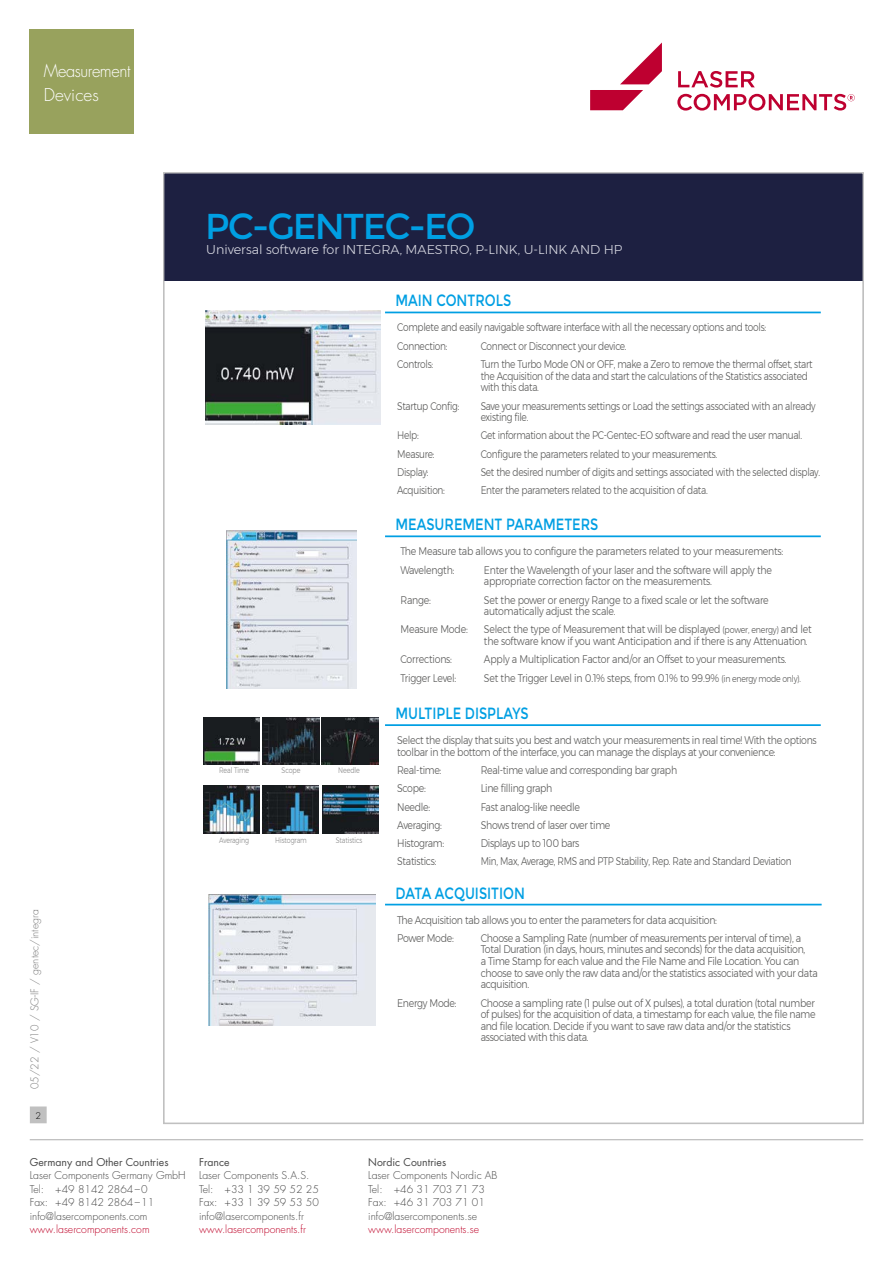
<style>
.page{position:relative;width:893px;height:1263px;background:#fff}
.page>*{position:absolute;margin:0;border:0;box-sizing:border-box;transform-origin:0 0}
.t1{font:36px "Montserrat";letter-spacing:-.05em;color:#009fe3}
.t2{font:300 17.25px/24px "Futura Std";letter-spacing:-.025em;color:#fff;scale:.95 1}
.t3{font:16.2px "Montserrat";color:#009fe3;scale:.8 1}
.t4{font:300 12.75px "Montserrat";color:#d7d8e1}
.t5{font:300 10.95px/11.6px "Montserrat";letter-spacing:-.03em;color:#575756;scale:.85 1}
.t6{font:300 10.95px/11.6px "Montserrat";letter-spacing:-.03em;color:#575756;scale:.82 1}
.t7{font:300 10.95px "Montserrat";letter-spacing:-.03em;color:#575756;scale:.81 1}
.t8{font:300 10.5px/13.5px "Futura Std";color:#484848}
.t9{font:300 10.5px "Futura Std";color:#be0027}
.t10{font:10.5px "Futura Std";color:#484848}
.t11{font:300 10.5px "Futura Std";color:#7c7c7c}
.t12{font:300 9px "Futura Std";color:#000}
.t13{font:300 7.95px "Montserrat";letter-spacing:-.01em;color:#878787;scale:.8 1}
.s1{font-size:9.3px}
</style>
<div class="page">
<hr style="left:30px;top:1139px;width:833px;height:1px;background:#c0c0c0">
<div style="left:31px;top:1107px;width:15px;height:16px;background:#c0c0c0"></div>
<div style="left:30px;top:1106px;width:17px;height:17px;border:1px solid #c0c0c0"></div>
<svg style="left:677px;top:71px;width:178px;height:40px"></svg>
<svg style="left:590px;top:43px;width:72px;height:67px"></svg>
<div style="left:164px;top:173px;width:699px;height:108px;background:#1d2041"></div>
<img style="left:206px;top:311px;width:175px;height:114px">
<img style="left:208px;top:895px;width:168px;height:131px">
<img style="left:227px;top:531px;width:130px;height:158px">
<img style="left:203px;top:786px;width:57px;height:47px">
<img style="left:263px;top:786px;width:56px;height:47px">
<img style="left:322px;top:717px;width:56px;height:48px">
<img style="left:203px;top:717px;width:57px;height:48px">
<img style="left:263px;top:717px;width:56px;height:48px">
<img style="left:322px;top:786px;width:56px;height:47px">
<hr style="left:385px;top:312px;width:436px;height:1px;background:#009fe3">
<hr style="left:385px;top:535px;width:436px;height:2px;background:#009fe3">
<hr style="left:385px;top:724px;width:436px;height:2px;background:#009fe3">
<hr style="left:385px;top:904px;width:437px;height:1px;background:#009fe3">
<div style="left:30px;top:30px;width:104px;height:104px;background:#98a25d"></div>
<h2 class="t2" style="left:44px;top:59px;width:93px">Measurement<br>Devices</h2>
<h1 class="t1" style="left:205px;top:206px;width:272px">PC-GENTEC-EO</h1>
<p class="t4" style="left:206px;top:240px;width:418px">Universal software for INTEGRA, MAESTRO, P-LINK, U-LINK AND HP</p>
<p class="t13" style="left:219px;top:765px;width:39px">Real Time</p>
<p class="t13" style="left:219px;top:834px;width:39px">Averaging</p>
<p class="t13" style="left:282px;top:765px;width:25px">Scope</p>
<p class="t13" style="left:275px;top:834px;width:41px">Histogram</p>
<p class="t11" style="left:28px;top:1089px;width:182px;rotate:-90deg">05/22 / V10 / SG-IF / gentec/integra</p>
<p class="t12" style="left:35px;top:1110px;width:7px">2</p>
<p class="t10" style="left:30px;top:1155px;width:140px">Germany and Other Countries</p>
<p class="t8" style="left:30px;top:1169px;width:157px">Laser Components Germany GmbH<br>Tel: +49 8142 2864–0<br>Fax: +49 8142 2864–11 info@lasercomponents.com</p>
<p class="t9" style="left:30px;top:1223px;width:121px">www.lasercomponents.com</p>
<p class="t10" style="left:199px;top:1155px;width:32px">France</p>
<p class="t8" style="left:199px;top:1169px;width:121px">Laser Components S.A.S.<br>Tel: +33 1 39 59 52 25<br>Fax: +33 1 39 59 53 50 info@lasercomponents.fr</p>
<p class="t9" style="left:199px;top:1223px;width:108px">www.lasercomponents.fr</p>
<h3 class="t3" style="left:395px;top:291px;width:146px">MAIN CONTROLS</h3>
<p class="t6" style="left:397px;top:318px;width:452px;line-height:18.3px">Complete and easily navigable software interface with all the necessary options and tools:<br>Connection:</p>
<p class="t6" style="left:481px;top:340px;width:180px">Connect or Disconnect your device.</p>
<p class="t6" style="left:397px;top:358px;width:46px">Controls:</p>
<p class="t6" style="left:481px;top:358px;width:406px">Turn the Turbo Mode ON or OFF, make a Zero to remove the thermal offset, start the Acquisition of the data and start the calculations of the Statistics associated with this data.</p>
<p class="t6" style="left:397px;top:400px;width:77px">Startup Config:</p>
<p class="t6" style="left:481px;top:400px;width:410px">Save your measurements settings or Load the settings associated with an already existing file.</p>
<p class="t6" style="left:397px;top:430px;width:28px">Help:</p>
<p class="t6" style="left:481px;top:430px;width:394px">Get information about the PC-Gentec-EO software and read the user manual.</p>
<p class="t6" style="left:397px;top:448px;width:47px">Measure:</p>
<p class="t6" style="left:481px;top:448px;width:290px">Configure the parameters related to your measurements.</p>
<p class="t6" style="left:397px;top:466px;width:40px">Display:</p>
<p class="t6" style="left:481px;top:466px;width:415px">Set the desired number of digits and settings associated with the selected display.</p>
<p class="t6" style="left:397px;top:484px;width:60px">Acquisition:</p>
<p class="t6" style="left:481px;top:484px;width:278px">Enter the parameters related to the acquisition of data.</p>
<h3 class="t3" style="left:395px;top:515px;width:255px">MEASUREMENT PARAMETERS</h3>
<p class="t5" style="left:400px;top:542px;width:452px;line-height:18.3px">The Measure tab allows you to configure the parameters related to your measurements:<br>Wavelength:</p>
<p class="t5" style="left:484px;top:564px;width:340px">Enter the Wavelength of your laser and the software will apply the appropriate correction factor on the measurements.</p>
<p class="t5" style="left:400px;top:594px;width:38px">Range:</p>
<p class="t5" style="left:484px;top:594px;width:337px">Set the power or energy Range to a fixed scale or let the software automatically adjust the scale.</p>
<p class="t5" style="left:400px;top:624px;width:81px">Measure Mode:</p>
<p class="t5" style="left:484px;top:624px;width:387px">Select the type of Measurement that will be displayed <span class="s1">(power, energy)</span> and let the software know if you want Anticipation and if there is any Attenuation.</p>
<p class="t5" style="left:400px;top:653px;width:62px">Corrections:</p>
<p class="t5" style="left:484px;top:653px;width:358px">Apply a Multiplication Factor and/or an Offset to your measurements.</p>
<p class="t5" style="left:400px;top:672px;width:67px">Trigger Level:</p>
<p class="t5" style="left:484px;top:672px;width:374px">Set the Trigger Level in 0.1% steps, from 0.1% to 99.9% <span class="s1">(in energy mode only).</span></p>
<p class="t13" style="left:338px;top:765px;width:29px">Needle</p>
<p class="t13" style="left:336px;top:834px;width:35px">Statistics</p>
<h3 class="t3" style="left:395px;top:704px;width:168px">MULTIPLE DISPLAYS</h3>
<p class="t5" style="left:397px;top:734px;width:495px">Select the display that suits you best and watch your measurements in real time! With the options toolbar in the bottom of the interface, you can manage the displays at your convenience:</p>
<p class="t5" style="left:397px;top:764px;width:54px">Real-time:</p>
<p class="t5" style="left:481px;top:764px;width:233px">Real-time value and corresponding bar graph</p>
<p class="t5" style="left:397px;top:782px;width:35px">Scope:</p>
<p class="t5" style="left:481px;top:782px;width:86px">Line filling graph</p>
<p class="t5" style="left:397px;top:801px;width:40px">Needle:</p>
<p class="t5" style="left:481px;top:801px;width:118px">Fast analog-like needle</p>
<p class="t5" style="left:397px;top:819px;width:54px">Averaging:</p>
<p class="t5" style="left:481px;top:819px;width:154px">Shows trend of laser over time</p>
<p class="t5" style="left:397px;top:837px;width:57px">Histogram:</p>
<p class="t5" style="left:481px;top:837px;width:118px">Displays up to 100 bars</p>
<p class="t5" style="left:397px;top:855px;width:48px">Statistics:</p>
<p class="t7" style="left:481px;top:853px;width:385px">Min, Max, Average, RMS and PTP Stability, Rep. Rate and Standard Deviation</p>
<h3 class="t3" style="left:395px;top:883px;width:163px">DATA ACQUISITION</h3>
<p class="t5" style="left:397px;top:910px;width:378px;line-height:18.3px">The Acquisition tab allows you to enter the parameters for data acquisition:<br>Power Mode:</p>
<p class="t5" style="left:481px;top:932px;width:398px">Choose a Sampling Rate (number of measurements per interval of time), a Total Duration (in days, hours, minutes and seconds) for the data acquisition,<br>a Time Stamp for each value and the File Name and File Location. You can choose to save only the raw data and/or the statistics associated with your data acquisition.</p>
<p class="t5" style="left:397px;top:997px;width:71px">Energy Mode:</p>
<p class="t5" style="left:481px;top:997px;width:395px">Choose a sampling rate (1 pulse out of X pulses), a total duration (total number of pulses) for the acquisition of data, a timestamp for each value, the file name and file location. Decide if you want to save raw data and/or the statistics associated with this data.</p>
<p class="t10" style="left:368px;top:1155px;width:79px">Nordic Countries</p>
<p class="t8" style="left:368px;top:1169px;width:131px">Laser Components Nordic AB<br>Tel: +46 31 703 71 73<br>Fax: +46 31 703 71 01 info@lasercomponents.se</p>
<p class="t9" style="left:368px;top:1223px;width:112px">www.lasercomponents.se</p>
</div>
